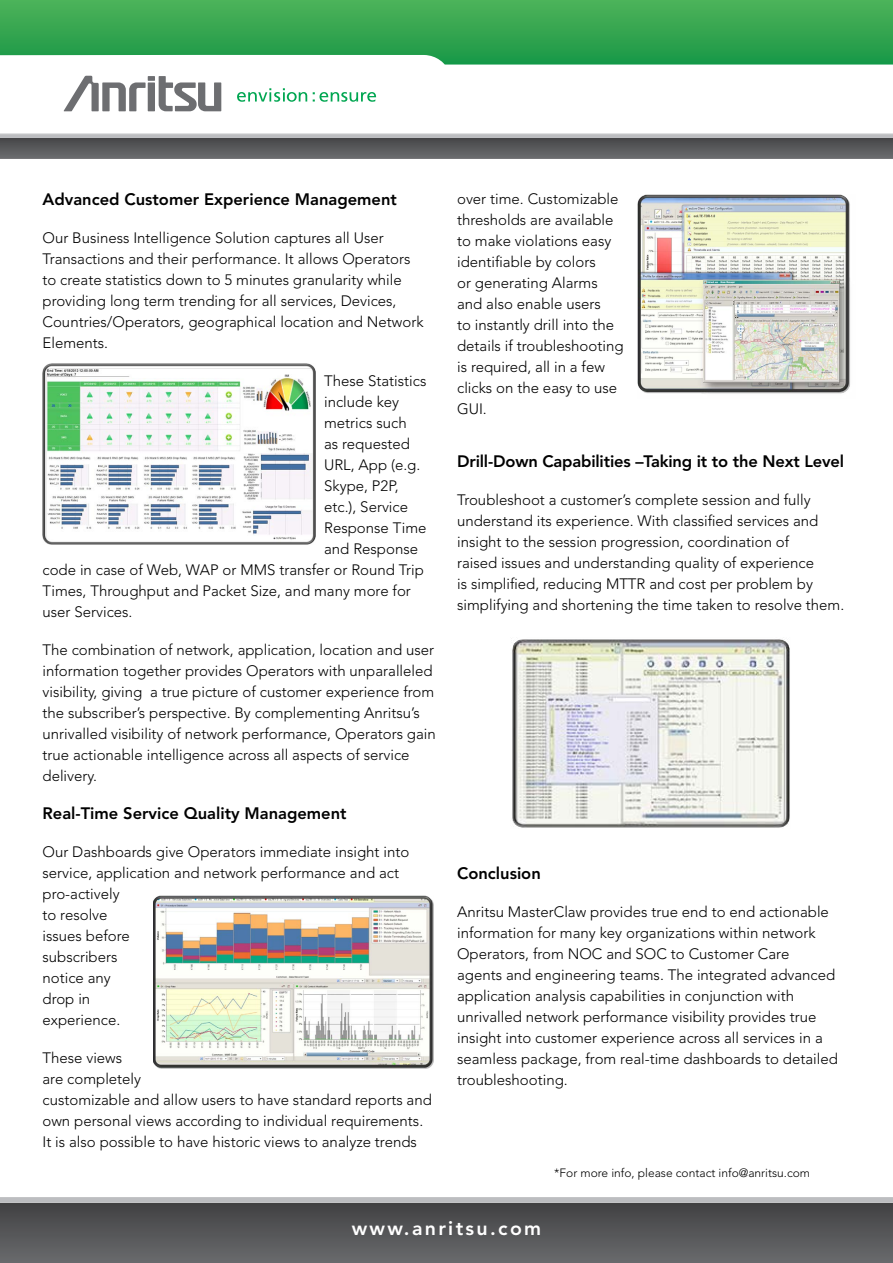
<style>
.page{position:relative;width:893px;height:1263px;background:#fff}
.page>*{position:absolute;margin:0;border:0;box-sizing:border-box;transform-origin:0 0}
.t1{font:800 19.5px "Avenir";letter-spacing:.12em;color:#fff}
.t2{font:800 16.5px "Avenir";color:#000}
.t3{font:300 15px/21px "Avenir";color:#000}
.t4{font:300 12px "Avenir";color:#000}
</style>
<div class="page">
<svg style="left:0;top:1203px;width:893px;height:60px;background:#555557"></svg>
<svg style="left:0;top:0;width:893px;height:65px;background:#45ad5e"></svg>
<svg style="left:0;top:138px;width:893px;height:21px;background:#595a5c"></svg>
<svg style="left:64px;top:76px;width:157px;height:35px"></svg>
<svg style="left:237px;top:88px;width:70px;height:14px"></svg>
<svg style="left:313px;top:92px;width:63px;height:10px"></svg>
<img style="left:154px;top:895px;width:280px;height:174px">
<img style="left:43px;top:364px;width:273px;height:180px">
<img style="left:512px;top:639px;width:278px;height:189px">
<img style="left:638px;top:195px;width:212px;height:199px">
<p class="t2" style="left:43px;top:190px;width:356px">Advanced Customer Experience Management</p>
<p class="t3" style="left:43px;top:228px;width:382px">Our Business Intelligence Solution captures all User Transactions and their performance. It allows Operators to create statistics down to 5 minutes granularity while providing long term trending for all services, Devices, Countries/Operators, geographical location and Network Elements.</p>
<p class="t3" style="left:324px;top:371px;width:104px">These Statistics</p>
<p class="t3" style="left:324px;top:392px;width:76px">include key</p>
<p class="t3" style="left:324px;top:413px;width:84px">metrics such</p>
<p class="t3" style="left:324px;top:434px;width:87px">as requested</p>
<p class="t3" style="left:324px;top:455px;width:98px">URL, App (e.g.</p>
<p class="t3" style="left:324px;top:476px;width:76px">Skype, P2P,</p>
<p class="t3" style="left:324px;top:497px;width:85px">etc.), Service</p>
<p class="t3" style="left:324px;top:518px;width:104px">Response Time</p>
<p class="t3" style="left:324px;top:539px;width:95px">and Response</p>
<p class="t3" style="left:43px;top:560px;width:383px">code in case of Web, WAP or MMS transfer or Round Trip</p>
<p class="t3" style="left:43px;top:581px;width:370px">Times, Throughput and Packet Size, and many more for</p>
<p class="t3" style="left:43px;top:602px;width:92px">user Services.</p>
<p class="t3" style="left:43px;top:640px;width:395px">The combination of network, application, location and user information together provides Operators with unparalleled visibility, giving a true picture of customer experience from the subscriber’s perspective. By complementing Anritsu’s unrivalled visibility of network performance, Operators gain true actionable intelligence across all aspects of service delivery.</p>
<p class="t2" style="left:43px;top:804px;width:306px">Real-Time Service Quality Management</p>
<p class="t3" style="left:43px;top:842px;width:368px">Our Dashboards give Operators immediate insight into service, application and network performance and act pro-actively<br>to resolve<br>issues before<br>subscribers<br>notice any<br>drop in<br>experience.</p>
<p class="t3" style="left:43px;top:1048px;width:391px">These views<br>are completely<br>customizable and allow users to have standard reports and own personal views according to individual requirements.<br>It is also possible to have historic views to analyze trends</p>
<p class="t3" style="left:457px;top:188px;width:168px">over time. Customizable thresholds are available to make violations easy identifiable by colors<br>or generating Alarms and also enable users<br>to instantly drill into the details if troubleshooting is required, all in a few clicks on the easy to use<br>GUI.</p>
<p class="t2" style="left:457px;top:452px;width:388px">Drill-Down Capabilities –Taking it to the Next Level</p>
<p class="t3" style="left:457px;top:489px;width:389px">Troubleshoot a customer’s complete session and fully understand its experience. With classified services and insight to the session progression, coordination of<br>raised issues and understanding quality of experience<br>is simplified, reducing MTTR and cost per problem by simplifying and shortening the time taken to resolve them.</p>
<p class="t2" style="left:457px;top:864px;width:85px">Conclusion</p>
<p class="t3" style="left:457px;top:901px;width:382px">Anritsu MasterClaw provides true end to end actionable information for many key organizations within network Operators, from NOC and SOC to Customer Care agents and engineering teams. The integrated advanced application analysis capabilities in conjunction with unrivalled network performance visibility provides true insight into customer experience across all services in a seamless package, from real-time dashboards to detailed troubleshooting.</p>
<p class="t4" style="left:554px;top:1166px;width:257px">*For more info, please contact info@anritsu.com</p>
<h1 class="t1" style="left:352px;top:1216px;width:191px">www.anritsu.com</h1>
</div>
